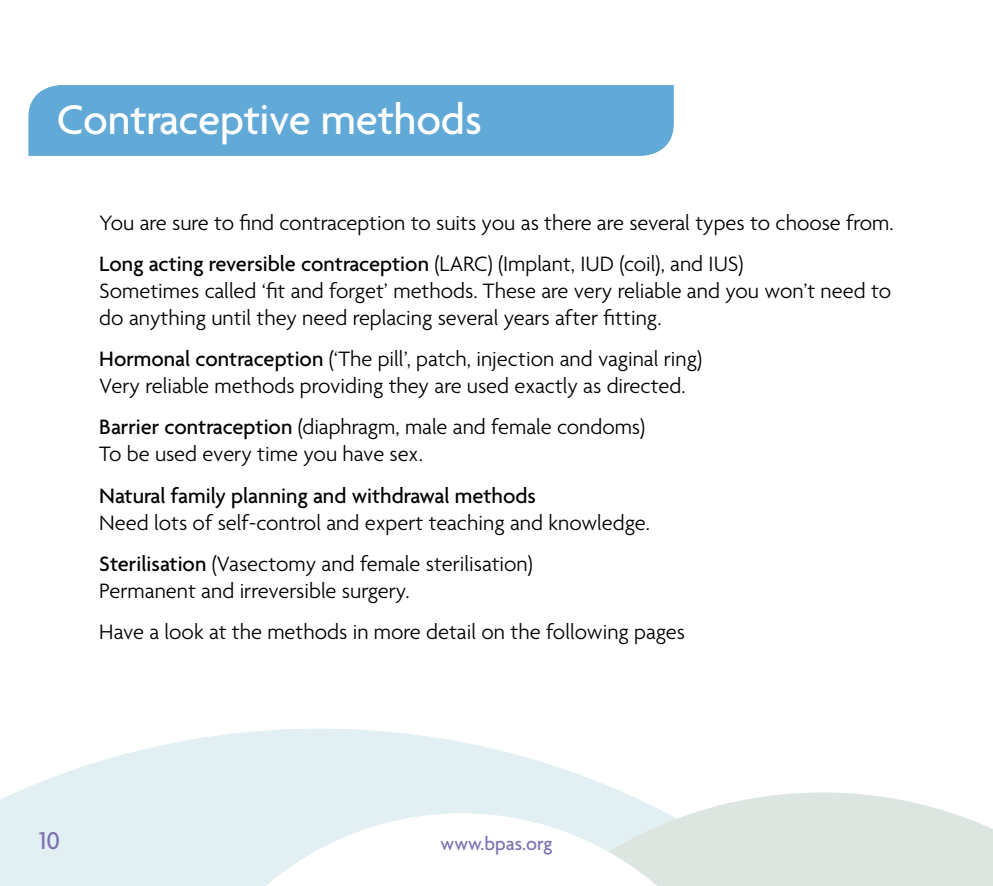
<style>
.page{position:relative;width:993px;height:886px;background:#fff}
.page>*{position:absolute;margin:0;border:0;box-sizing:border-box;transform-origin:0 0}
.t1{font:500 45px "Agenda";letter-spacing:-.005em;color:#fff}
.t2{font:500 26.25px "Agenda";color:#7e71b4}
.t3{font:300 22.5px/41.2px "Agenda";color:#000}
.t4{font:500 22.5px "Agenda";color:#000}
.t5{font:500 20px "Agenda";color:#7e71b4}
.s1{font-weight:500}
</style>
<div class="page">
<svg style="left:0;top:729px;width:622px;height:157px;fill:#e2f0f3"></svg>
<svg style="left:408px;top:792px;width:584px;height:94px;fill:#dde5e1"></svg>
<svg style="left:162px;top:813px;width:599px;height:73px"></svg>
<div style="left:28px;top:85px;width:645px;height:71px;background:#61a9d6"></div>
<h1 class="t1" style="left:57px;top:92px;width:426px">Contraceptive methods</h1>
<p class="t3" style="left:99px;top:202px;width:795px">You are sure to find contraception to suits you as there are several types to choose from.<br><span class="s1">Long acting reversible contraception</span> (LARC) (Implant, IUD (coil), and IUS)</p>
<p class="t3" style="left:99px;top:277px;width:793px;line-height:27px">Sometimes called ‘fit and forget’ methods. These are very reliable and you won’t need to do anything until they need replacing several years after fitting.</p>
<p class="t3" style="left:99px;top:345px;width:604px;line-height:27px"><span class="s1">Hormonal contraception</span> (‘The pill’, patch, injection and vaginal ring)<br>Very reliable methods providing they are used exactly as directed.</p>
<p class="t3" style="left:99px;top:413px;width:547px;line-height:27px"><span class="s1">Barrier contraception</span> (diaphragm, male and female condoms)<br>To be used every time you have sex.</p>
<p class="t4" style="left:99px;top:482px;width:438px">Natural family planning and withdrawal methods</p>
<p class="t3" style="left:99px;top:501px;width:552px">Need lots of self-control and expert teaching and knowledge.<br><span class="s1">Sterilisation</span> (Vasectomy and female sterilisation)</p>
<p class="t3" style="left:99px;top:570px;width:587px">Permanent and irreversible surgery.<br>Have a look at the methods in more detail on the following pages</p>
<p class="t2" style="left:39px;top:825px;width:22px">10</p>
<p class="t5" style="left:440px;top:831px;width:113px">www.bpas.org</p>
</div>
